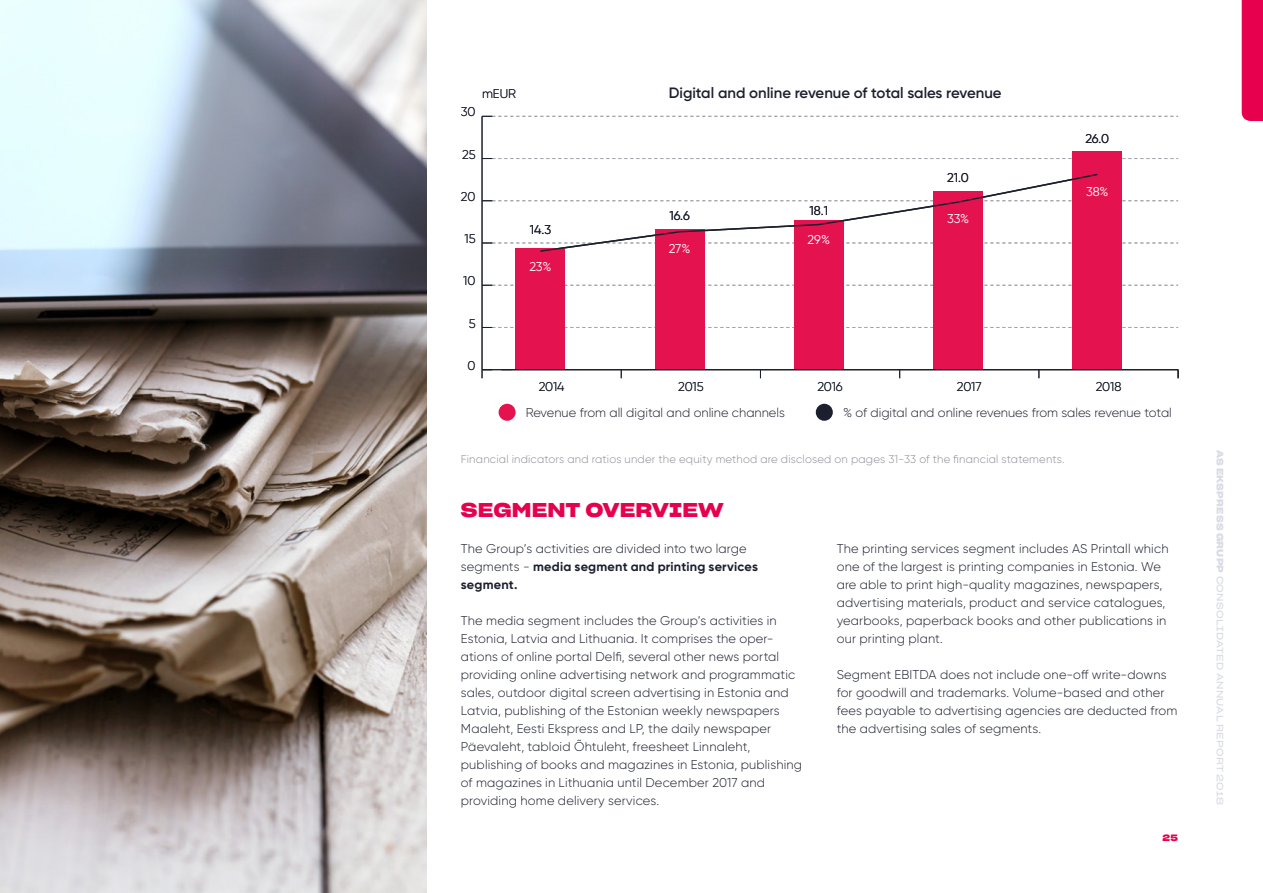
<style>
.page{position:relative;width:1263px;height:893px;background:#fff}
.page>*{position:absolute;margin:0;border:0;box-sizing:border-box;transform-origin:0 0}
.t1{font:19.5px "Sharp Grotesk Semi Bold 25";letter-spacing:.01em;color:#e6004e}
.t2{font:600 15px "Gilroy";color:#1c1f2d}
.t3{font:300 12.75px/18px "Gilroy";letter-spacing:.01em;color:#1c1f2d}
.t4{font:12.75px "Gilroy";color:#1c1f2d}
.t5{font:12.75px "Gilroy";letter-spacing:-.01em;color:#fff}
.t6{font:300 11.25px "Gilroy";letter-spacing:.015em;color:#8e8f96}
.t7{font:9px "Sharp Grotesk Book 25";letter-spacing:.03em;color:#d9dbe6}
.t8{font:9px "Sharp Grotesk Semi Bold 25";color:#e6004e}
.s1{font-weight:700}
.s2{font-family:"Sharp Grotesk Semi Bold 25"}
</style>
<div class="page">
<div style="left:499px;top:404px;width:17px;height:17px;background:#e4134f;border-radius:50%"></div>
<div style="left:816px;top:404px;width:17px;height:17px;background:#1c1f2d;border-radius:50%"></div>
<svg style="left:483px;top:327px;width:695px;height:1px"></svg>
<svg style="left:483px;top:285px;width:695px;height:1px"></svg>
<svg style="left:483px;top:158px;width:695px;height:1px"></svg>
<hr style="left:482px;top:116px;width:1px;height:254px;background:#1c1f2d">
<div style="left:516px;top:248px;width:49px;height:122px;background:#e4134f"></div>
<div style="left:655px;top:229px;width:49px;height:141px;background:#e4134f"></div>
<div style="left:794px;top:220px;width:49px;height:150px;background:#e4134f"></div>
<div style="left:933px;top:191px;width:50px;height:179px;background:#e4134f"></div>
<div style="left:1072px;top:151px;width:50px;height:219px;background:#e4134f"></div>
<hr style="left:482px;top:369px;width:696px;height:1px;background:#1c1f2d">
<svg style="left:482px;top:370px;width:10px;height:8px"></svg>
<svg style="left:483px;top:116px;width:695px;height:1px"></svg>
<svg style="left:482px;top:173px;width:696px;height:80px"></svg>
<img style="left:0;top:0;width:427px;height:893px">
<div style="left:1242px;top:0;width:21px;height:121px;background:#e6004e"></div>
<p class="t3" style="left:461px;top:103px;width:16px">30</p>
<p class="t3" style="left:482px;top:84px;width:36px">mEUR</p>
<p class="t3" style="left:462px;top:145px;width:15px">25</p>
<p class="t3" style="left:461px;top:187px;width:16px">20</p>
<p class="t3" style="left:464px;top:229px;width:13px">15</p>
<p class="t3" style="left:463px;top:272px;width:14px">10</p>
<p class="t4" style="left:530px;top:222px;width:23px">14.3</p>
<p class="t5" style="left:529px;top:258px;width:23px">23%</p>
<p class="t2" style="left:669px;top:83px;width:334px">Digital and online revenue of total sales revenue</p>
<p class="t4" style="left:669px;top:208px;width:22px">16.6</p>
<p class="t5" style="left:669px;top:240px;width:23px">27%</p>
<p class="t4" style="left:809px;top:203px;width:20px">18.1</p>
<p class="t5" style="left:807px;top:231px;width:24px">29%</p>
<p class="t4" style="left:947px;top:170px;width:23px">21.0</p>
<p class="t5" style="left:947px;top:210px;width:24px">33%</p>
<p class="t4" style="left:1085px;top:131px;width:25px">26.0</p>
<p class="t5" style="left:1086px;top:183px;width:24px">38%</p>
<p class="t3" style="left:469px;top:315px;width:8px">5</p>
<p class="t3" style="left:468px;top:356px;width:10px">0</p>
<p class="t3" style="left:539px;top:377px;width:27px">2014</p>
<p class="t3" style="left:678px;top:377px;width:27px">2015</p>
<p class="t3" style="left:817px;top:377px;width:27px">2016</p>
<p class="t3" style="left:957px;top:377px;width:26px">2017</p>
<p class="t3" style="left:1096px;top:377px;width:27px">2018</p>
<p class="t3" style="left:526px;top:403px;width:260px">Revenue from all digital and online channels</p>
<p class="t3" style="left:843px;top:403px;width:330px">% of digital and online revenues from sales revenue total</p>
<p class="t6" style="left:461px;top:452px;width:605px">Financial indicators and ratios under the equity method are disclosed on pages 31-33 of the financial statements.</p>
<h1 class="t1" style="left:461px;top:493px;width:264px">SEGMENT OVERVIEW</h1>
<p class="t3" style="left:461px;top:539px;width:299px">The Group’s activities are divided into two large segments - <span class="s1">media segment and printing services segment.</span></p>
<p class="t3" style="left:461px;top:611px;width:343px">The media segment includes the Group’s activities in Estonia, Latvia and Lithuania. It comprises the oper&shy;ations of online portal Delfi, several other news portal providing online advertising network and programmatic sales, outdoor digital screen advertising in Estonia and Latvia, publishing of the Estonian weekly newspapers Maaleht, Eesti Ekspress and LP, the daily newspaper Päevaleht, tabloid Õhtuleht, freesheet Linnaleht, publishing of books and magazines in Estonia, publishing of magazines in Lithuania until December 2017 and providing home delivery services.</p>
<p class="t3" style="left:837px;top:539px;width:333px">The printing services segment includes AS Printall which one of the largest is printing companies in Estonia. We are able to print high-quality magazines, newspapers, advertising materials, product and service catalogues, yearbooks, paperback books and other publications in our printing plant.</p>
<p class="t3" style="left:837px;top:666px;width:342px">Segment EBITDA does not include one-off write-downs for goodwill and trademarks. Volume-based and other fees payable to advertising agencies are deducted from the advertising sales of segments.</p>
<p class="t8" style="left:1162px;top:830px;width:17px">25</p>
<p class="t7" style="left:1228px;top:449px;width:357px;rotate:90deg"><span class="s2">AS EKSPRESS GRUPP</span> CONSOLIDATED ANNUAL REPORT 2018</p>
</div>
